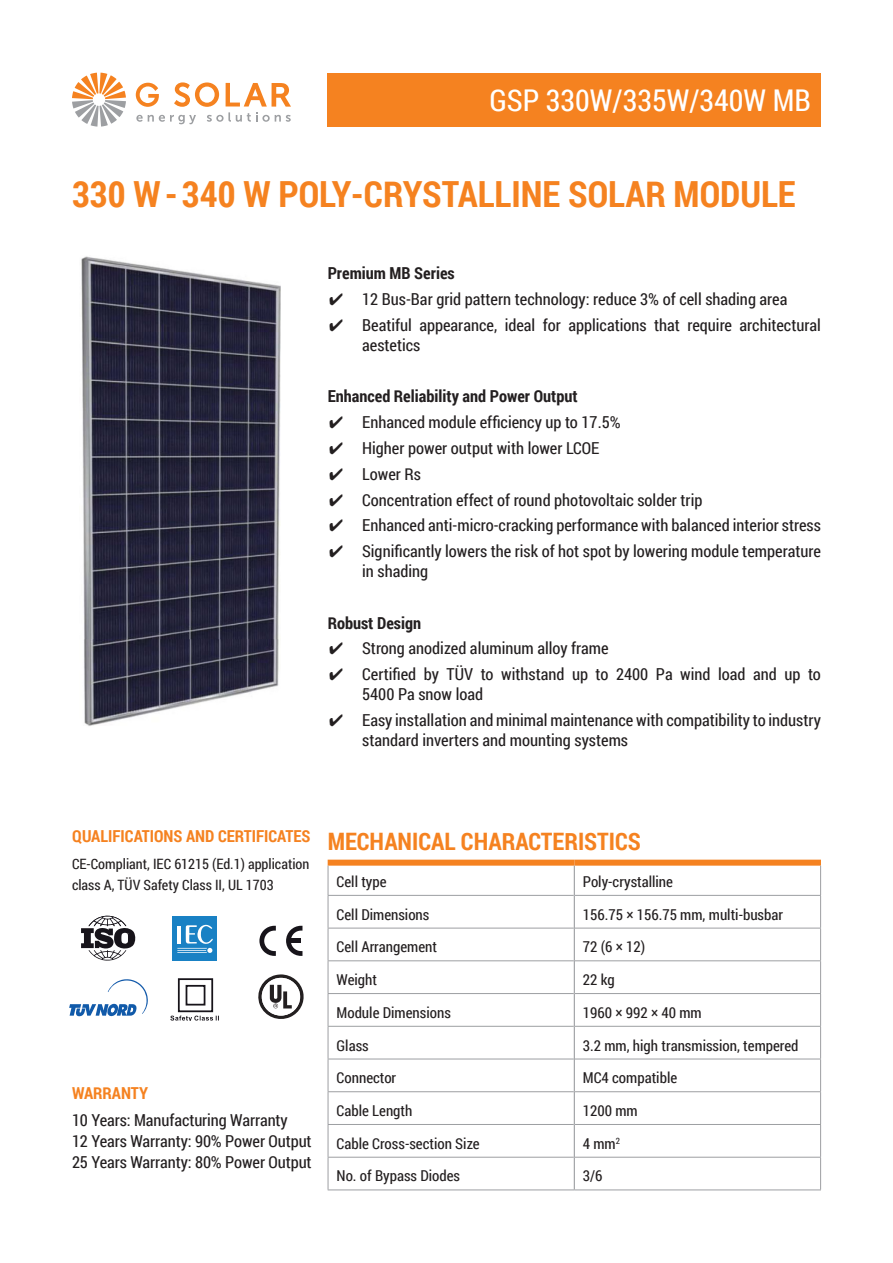
<style>
.page{position:relative;width:893px;height:1263px;background:#fff}
.page>*{position:absolute;margin:0;border:0;box-sizing:border-box;transform-origin:0 0}
.t1{font:700 36px "Roboto Condensed";color:#f58220}
.t2{font:30px "Roboto Condensed";color:#fff}
.t3{font:700 24px "Roboto Condensed";color:#f58220}
.t4{font:16.5px/19.8px "Roboto Condensed";color:#231f20}
.t5{font:700 16.5px "Roboto Condensed";color:#231f20}
.t6{font:700 16.5px "Roboto Condensed";color:#f58220}
.tablica{font:15px "Roboto Condensed";color:#231f20}
.t7{font:14.25px/21px "Roboto Condensed";color:#231f20}
</style>
<div class="page">
<svg style="left:136px;top:82px;width:155px;height:42px"></svg>
<svg style="left:72px;top:73px;width:54px;height:54px"></svg>
<div style="left:328px;top:73px;width:493px;height:54px;background:#f58220"></div>
<div style="left:328px;top:860px;width:246px;height:6px;background:#f58220"></div>
<div style="left:574px;top:860px;width:247px;height:6px;background:#f58220"></div>
<svg style="left:328px;top:866px;width:1px;height:29px"></svg>
<svg style="left:820px;top:866px;width:1px;height:29px"></svg>
<hr style="left:328px;top:895px;width:246px;height:1px;background:#9d9fa2">
<hr style="left:328px;top:896px;width:1px;height:32px;background:#9d9fa2">
<hr style="left:575px;top:895px;width:246px;height:1px;background:#9d9fa2">
<hr style="left:820px;top:896px;width:1px;height:32px;background:#9d9fa2">
<hr style="left:328px;top:928px;width:246px;height:1px;background:#9d9fa2">
<hr style="left:328px;top:928px;width:1px;height:32px;background:#9d9fa2">
<hr style="left:575px;top:928px;width:246px;height:1px;background:#9d9fa2">
<hr style="left:820px;top:928px;width:1px;height:32px;background:#9d9fa2">
<hr style="left:328px;top:960px;width:246px;height:1px;background:#9d9fa2">
<hr style="left:328px;top:961px;width:1px;height:32px;background:#9d9fa2">
<hr style="left:575px;top:960px;width:246px;height:1px;background:#9d9fa2">
<hr style="left:820px;top:961px;width:1px;height:32px;background:#9d9fa2">
<hr style="left:328px;top:993px;width:246px;height:1px;background:#9d9fa2">
<hr style="left:328px;top:994px;width:1px;height:32px;background:#9d9fa2">
<hr style="left:575px;top:993px;width:246px;height:1px;background:#9d9fa2">
<hr style="left:820px;top:994px;width:1px;height:32px;background:#9d9fa2">
<hr style="left:328px;top:1026px;width:246px;height:1px;background:#9d9fa2">
<hr style="left:328px;top:1027px;width:1px;height:32px;background:#9d9fa2">
<hr style="left:575px;top:1026px;width:246px;height:1px;background:#9d9fa2">
<hr style="left:820px;top:1027px;width:1px;height:32px;background:#9d9fa2">
<hr style="left:328px;top:1059px;width:246px;height:1px;background:#9d9fa2">
<hr style="left:328px;top:1059px;width:1px;height:32px;background:#9d9fa2">
<hr style="left:575px;top:1059px;width:246px;height:1px;background:#9d9fa2">
<hr style="left:820px;top:1059px;width:1px;height:32px;background:#9d9fa2">
<hr style="left:328px;top:1091px;width:246px;height:1px;background:#9d9fa2">
<hr style="left:328px;top:1092px;width:1px;height:32px;background:#9d9fa2">
<hr style="left:575px;top:1091px;width:246px;height:1px;background:#9d9fa2">
<hr style="left:820px;top:1092px;width:1px;height:32px;background:#9d9fa2">
<hr style="left:328px;top:1124px;width:246px;height:1px;background:#9d9fa2">
<hr style="left:328px;top:1125px;width:1px;height:32px;background:#9d9fa2">
<hr style="left:575px;top:1124px;width:246px;height:1px;background:#9d9fa2">
<hr style="left:820px;top:1125px;width:1px;height:32px;background:#9d9fa2">
<hr style="left:328px;top:1157px;width:246px;height:1px;background:#9d9fa2">
<hr style="left:328px;top:1157px;width:1px;height:32px;background:#9d9fa2">
<hr style="left:575px;top:1157px;width:246px;height:1px;background:#9d9fa2">
<hr style="left:820px;top:1157px;width:1px;height:32px;background:#9d9fa2">
<hr style="left:328px;top:1189px;width:246px;height:1px;background:#9d9fa2">
<hr style="left:574px;top:1189px;width:247px;height:1px;background:#9d9fa2">
<svg style="left:574px;top:866px;width:1px;height:29px"></svg>
<hr style="left:574px;top:895px;width:1px;height:33px;background:#9d9fa2">
<hr style="left:574px;top:928px;width:1px;height:33px;background:#9d9fa2">
<hr style="left:574px;top:961px;width:1px;height:32px;background:#9d9fa2">
<hr style="left:574px;top:993px;width:1px;height:33px;background:#9d9fa2">
<hr style="left:574px;top:1026px;width:1px;height:33px;background:#9d9fa2">
<hr style="left:574px;top:1059px;width:1px;height:33px;background:#9d9fa2">
<hr style="left:574px;top:1092px;width:1px;height:32px;background:#9d9fa2">
<hr style="left:574px;top:1124px;width:1px;height:33px;background:#9d9fa2">
<hr style="left:574px;top:1157px;width:1px;height:32px;background:#9d9fa2">
<div style="left:173px;top:916px;width:44px;height:44px;background:#1981c4"></div>
<svg style="left:177px;top:925px;width:36px;height:28px"></svg>
<svg style="left:286px;top:926px;width:16px;height:30px"></svg>
<div style="left:287px;top:938px;width:13px;height:5px;background:#17141a"></div>
<svg style="left:259px;top:926px;width:17px;height:30px"></svg>
<svg style="left:170px;top:978px;width:49px;height:43px"></svg>
<svg style="left:81px;top:915px;width:55px;height:46px"></svg>
<svg style="left:69px;top:979px;width:79px;height:37px"></svg>
<svg style="left:258px;top:974px;width:46px;height:45px"></svg>
<img style="left:81px;top:256px;width:200px;height:470px">
<p class="t2" style="left:489px;top:79px;width:323px">GSP 330W/335W/340W MB</p>
<p class="t1" style="left:72px;top:168px;width:725px">330 W-340 W POLY-CRYSTALLINE SOLAR MODULE</p>
<p class="t5" style="left:328px;top:262px;width:129px">Premium MB Series</p>
<p class="t4" style="left:362px;top:289px;width:427px">12 Bus-Bar grid pattern technology: reduce 3% of cell shading area</p>
<p class="t4" style="left:362px;top:315px;width:460px">Beatiful appearance, ideal for applications that require architectural aestetics</p>
<p class="t5" style="left:328px;top:385px;width:252px">Enhanced Reliability and Power Output</p>
<p class="t4" style="left:362px;top:412px;width:260px">Enhanced module efficiency up to 17.5%</p>
<p class="t4" style="left:362px;top:438px;width:239px">Higher power output with lower LCOE</p>
<p class="t4" style="left:362px;top:463px;width:60px">Lower Rs</p>
<p class="t4" style="left:362px;top:489px;width:342px">Concentration effect of round photovoltaic solder trip</p>
<p class="t4" style="left:362px;top:515px;width:460px">Enhanced anti-micro-cracking performance with balanced interior stress</p>
<p class="t4" style="left:362px;top:541px;width:460px">Significantly lowers the risk of hot spot by lowering module temperature in shading</p>
<p class="t5" style="left:328px;top:611px;width:95px">Robust Design</p>
<p class="t4" style="left:362px;top:638px;width:248px">Strong anodized aluminum alloy frame</p>
<p class="t4" style="left:362px;top:664px;width:460px">Certified by TÜV to withstand up to 2400 Pa wind load and up to<br>5400 Pa snow load</p>
<p class="t4" style="left:362px;top:709px;width:460px">Easy installation and minimal maintenance with compatibility to industry standard inverters and mounting systems</p>
<p class="t6" style="left:72px;top:825px;width:240px">QUALIFICATIONS AND CERTIFICATES</p>
<p class="t7" style="left:72px;top:853px;width:239px">CE-Compliant, IEC 61215 (Ed.1) application class A, TÜV Safety Class II, UL 1703</p>
<p class="t6" style="left:72px;top:1082px;width:78px">WARRANTY</p>
<p class="t4" style="left:72px;top:1109px;width:241px;line-height:21px">10 Years: Manufacturing Warranty<br>12 Years Warranty: 90% Power Output<br>25 Years Warranty: 80% Power Output</p>
<p class="t3" style="left:328px;top:825px;width:315px">MECHANICAL CHARACTERISTICS</p>
<p class="tablica" style="left:337px;top:871px;width:52px">Cell type</p>
<p class="tablica" style="left:583px;top:871px;width:92px">Poly-crystalline</p>
<p class="tablica" style="left:337px;top:904px;width:94px">Cell Dimensions</p>
<p class="tablica" style="left:583px;top:904px;width:202px">156.75 × 156.75 mm, multi-busbar</p>
<p class="tablica" style="left:337px;top:936px;width:102px">Cell Arrangement</p>
<p class="tablica" style="left:583px;top:936px;width:64px">72 (6 × 12)</p>
<p class="tablica" style="left:337px;top:969px;width:42px">Weight</p>
<p class="tablica" style="left:583px;top:969px;width:33px">22 kg</p>
<p class="tablica" style="left:337px;top:1002px;width:116px">Module Dimensions</p>
<p class="tablica" style="left:583px;top:1002px;width:120px">1960 × 992 × 40 mm</p>
<p class="tablica" style="left:337px;top:1035px;width:34px">Glass</p>
<p class="tablica" style="left:583px;top:1035px;width:217px">3.2 mm, high transmission, tempered</p>
<p class="tablica" style="left:337px;top:1067px;width:61px">Connector</p>
<p class="tablica" style="left:583px;top:1067px;width:96px">MC4 compatible</p>
<p class="tablica" style="left:337px;top:1100px;width:77px">Cable Length</p>
<p class="tablica" style="left:583px;top:1100px;width:56px">1200 mm</p>
<p class="tablica" style="left:337px;top:1133px;width:145px">Cable Cross-section Size</p>
<p class="tablica" style="left:583px;top:1133px;width:39px">4 mm<sup>2</sup></p>
<p class="tablica" style="left:337px;top:1166px;width:125px">No. of Bypass Diodes</p>
<p class="tablica" style="left:583px;top:1166px;width:21px">3/6</p>
</div>
